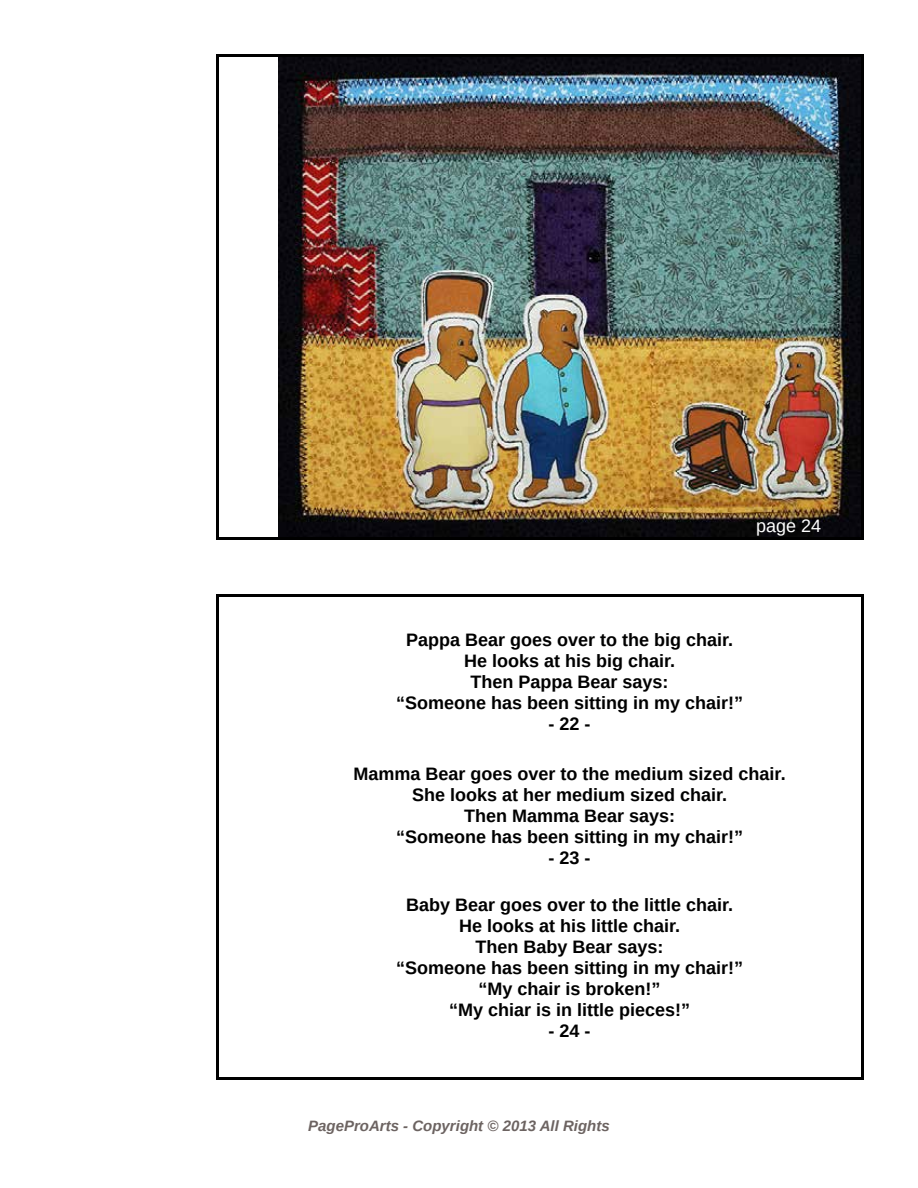
<style>
.page{position:relative;width:918px;height:1188px;background:#fff}
.page>*{position:absolute;margin:0;border:0;box-sizing:border-box;transform-origin:0 0}
.t1{font:700 18px/21px "Liberation Sans";color:#000;text-align:center}
.t2{font:18px "Liberation Sans";color:#fff}
.t3{font:italic 700 15px "Liberation Sans";color:#6c6361}
</style>
<div class="page">
<img style="left:278px;top:58px;width:582px;height:478px">
<div style="left:216px;top:594px;width:648px;height:486px;border:3px solid #000"></div>
<div style="left:216px;top:54px;width:648px;height:486px;border:3px solid #000"></div>
<p class="t2" style="left:756px;top:514px;width:67px">page 24</p>
<p class="t1" style="left:396px;top:630px;width:349px">Pappa Bear goes over to the big chair.<br>He looks at his big chair.<br>Then Pappa Bear says:<br>“Someone has been sitting in my chair!”</p>
<p class="t1" style="left:549px;top:714px;width:44px">- 22 -</p>
<p class="t1" style="left:354px;top:763px;width:434px">Mamma Bear goes over to the medium sized chair.<br>She looks at her medium sized chair.<br>Then Mamma Bear says:<br>“Someone has been sitting in my chair!”</p>
<p class="t1" style="left:549px;top:847px;width:44px">- 23 -</p>
<p class="t1" style="left:396px;top:894px;width:349px">Baby Bear goes over to the little chair.<br>He looks at his little chair.<br>Then Baby Bear says:<br>“Someone has been sitting in my chair!” “My chair is broken!”<br>“My chiar is in little pieces!”</p>
<p class="t1" style="left:549px;top:1020px;width:44px">- 24 -</p>
<p class="t3" style="left:308px;top:1116px;width:303px">PageProArts - Copyright © 2013 All Rights</p>
</div>
